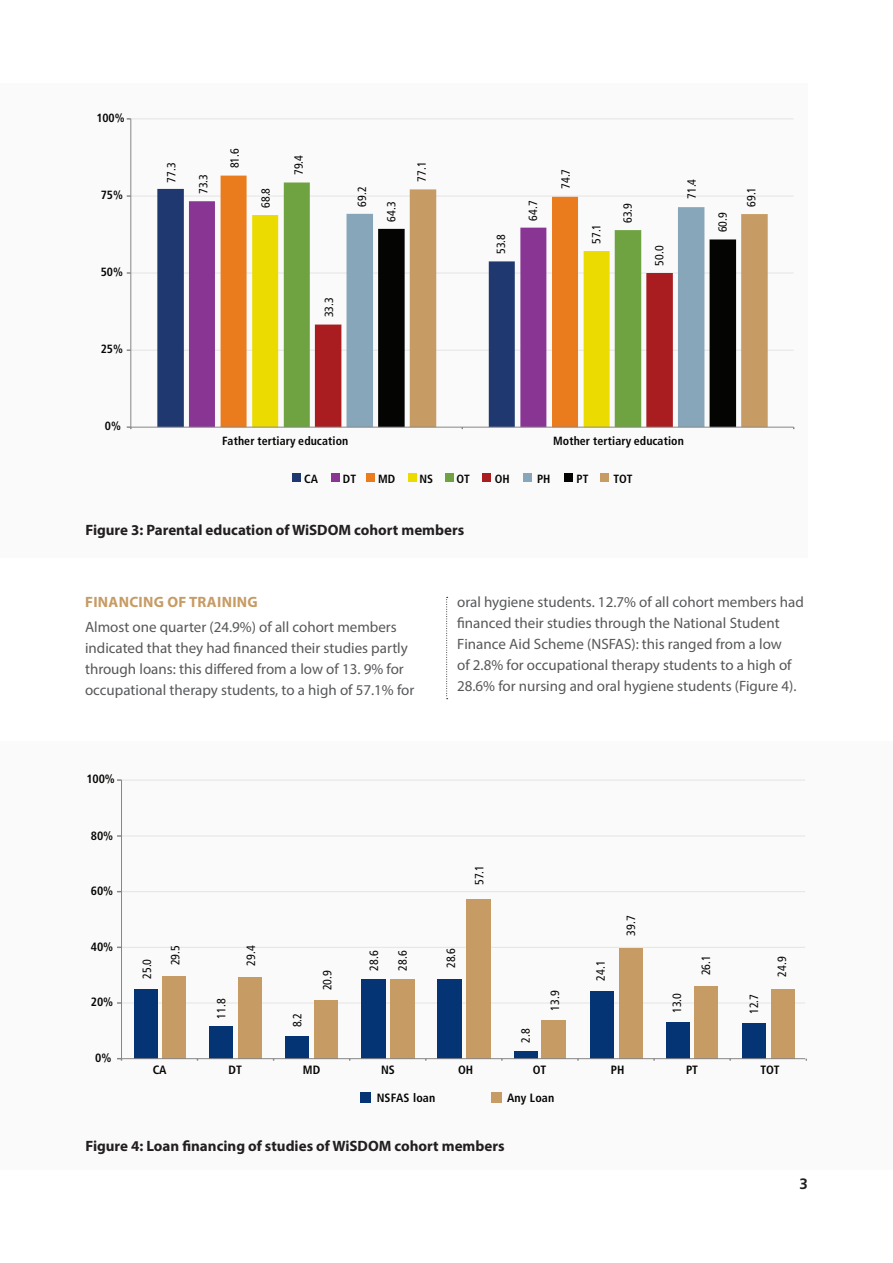
<style>
.page{position:relative;width:893px;height:1263px;background:#fff}
.page>*{position:absolute;margin:0;border:0;box-sizing:border-box;transform-origin:0 0}
.t1{font:15px/21px "Myriad Pro";color:#57585a}
.t2{font:700 15px "Myriad Pro";color:#231f20}
.t3{font:700 15px "Myriad Pro";letter-spacing:.02em;color:#c79b64}
.t4{font:700 15px "Frutiger LT Std";color:#231f20}
.t5{font:condensed 12px "Frutiger LT Std";letter-spacing:.005em;color:#050504}
.t6{font:700 condensed 12px "Frutiger LT Std";letter-spacing:-.005em;color:#050504}
.t7{font:700 condensed 11.85px "Frutiger LT Std";letter-spacing:.01em;color:#050504}
.t8{font:condensed 11.85px "Frutiger LT Std";letter-spacing:.005em;color:#050504}
</style>
<div class="page">
<div style="left:0;top:741px;width:893px;height:429px;background:#fafafa"></div>
<div style="left:0;top:84px;width:808px;height:474px;background:#fafafa"></div>
<hr style="left:0;top:298px;width:1px;height:476px;background:#d8d6d7">
<hr style="left:0;top:805px;width:1px;height:364px;background:#d8d6d7">
<svg style="left:446px;top:597px;width:2px;height:102px"></svg>
<div style="left:292px;top:473px;width:9px;height:9px;background:#1f3970"></div>
<div style="left:331px;top:473px;width:9px;height:9px;background:#893594"></div>
<div style="left:366px;top:473px;width:9px;height:9px;background:#ea7c1d"></div>
<div style="left:408px;top:473px;width:8px;height:9px;background:#ebdb01"></div>
<div style="left:445px;top:473px;width:9px;height:9px;background:#6fa341"></div>
<div style="left:482px;top:473px;width:9px;height:9px;background:#a91d21"></div>
<div style="left:524px;top:473px;width:8px;height:9px;background:#88a6b9"></div>
<div style="left:564px;top:473px;width:8px;height:9px;background:#040503"></div>
<div style="left:600px;top:473px;width:9px;height:9px;background:#c69c64"></div>
<hr style="left:131px;top:350px;width:663px;height:1px;background:#878686">
<hr style="left:131px;top:273px;width:663px;height:1px;background:#878686">
<hr style="left:131px;top:196px;width:663px;height:1px;background:#878686">
<hr style="left:131px;top:118px;width:663px;height:1px;background:#878686">
<svg style="left:157px;top:189px;width:64px;height:238px;fill:#1f3970"></svg>
<svg style="left:189px;top:201px;width:32px;height:226px;fill:#893594"></svg>
<svg style="left:221px;top:176px;width:63px;height:251px;fill:#ea7c1d"></svg>
<svg style="left:252px;top:215px;width:32px;height:212px;background:#ece02e"></svg>
<svg style="left:284px;top:182px;width:126px;height:245px;fill:#6fa341"></svg>
<svg style="left:315px;top:273px;width:31px;height:154px;fill:#a91d21"></svg>
<svg style="left:346px;top:207px;width:64px;height:220px;fill:#88a6b9"></svg>
<svg style="left:378px;top:229px;width:32px;height:198px;background:#2d2e2c"></svg>
<svg style="left:410px;top:189px;width:358px;height:238px"></svg>
<hr style="left:130px;top:119px;width:1px;height:308px;background:#878686">
<hr style="left:131px;top:427px;width:663px;height:1px;background:#878686">
<svg style="left:127px;top:426px;width:5px;height:3px"></svg>
<hr style="left:121px;top:780px;width:1px;height:279px;background:#878686">
<hr style="left:122px;top:1003px;width:683px;height:1px;background:#878686">
<hr style="left:122px;top:947px;width:683px;height:1px;background:#878686">
<hr style="left:122px;top:891px;width:683px;height:1px;background:#878686">
<hr style="left:122px;top:836px;width:683px;height:1px;background:#878686">
<hr style="left:122px;top:780px;width:683px;height:1px;background:#878686">
<div style="left:134px;top:989px;width:23px;height:70px;background:#053474"></div>
<div style="left:742px;top:1023px;width:24px;height:36px;background:#053474"></div>
<div style="left:771px;top:989px;width:23px;height:70px;background:#c69c64"></div>
<div style="left:666px;top:1022px;width:24px;height:37px;background:#053474"></div>
<div style="left:695px;top:986px;width:23px;height:73px;background:#c69c64"></div>
<div style="left:590px;top:991px;width:24px;height:68px;background:#053474"></div>
<div style="left:619px;top:948px;width:23px;height:111px;background:#c69c64"></div>
<div style="left:514px;top:1051px;width:23px;height:8px;background:#053474"></div>
<div style="left:542px;top:1020px;width:24px;height:39px;background:#c69c64"></div>
<div style="left:437px;top:979px;width:25px;height:80px;background:#053474"></div>
<div style="left:466px;top:899px;width:24px;height:160px;background:#c69c64"></div>
<div style="left:361px;top:979px;width:25px;height:80px;background:#053474"></div>
<div style="left:390px;top:979px;width:24px;height:80px;background:#c69c64"></div>
<div style="left:286px;top:1036px;width:23px;height:23px;background:#053474"></div>
<div style="left:314px;top:1000px;width:24px;height:59px;background:#c69c64"></div>
<div style="left:210px;top:1026px;width:23px;height:33px;background:#053474"></div>
<div style="left:238px;top:977px;width:24px;height:82px;background:#c69c64"></div>
<div style="left:162px;top:976px;width:24px;height:83px;background:#c69c64"></div>
<hr style="left:122px;top:1058px;width:683px;height:1px;background:#878686">
<div style="left:360px;top:1092px;width:10px;height:10px;background:#053474"></div>
<div style="left:492px;top:1092px;width:10px;height:10px;background:#c69c64"></div>
<p class="t7" style="left:96px;top:111px;width:30px">100%</p>
<p class="t7" style="left:101px;top:188px;width:24px">75%</p>
<p class="t7" style="left:101px;top:265px;width:24px">50%</p>
<p class="t7" style="left:101px;top:342px;width:24px">25%</p>
<p class="t8" style="left:164px;top:182px;width:22px;rotate:-90deg">77.3</p>
<p class="t8" style="left:197px;top:194px;width:22px;rotate:-90deg">73.3</p>
<p class="t8" style="left:228px;top:168px;width:22px;rotate:-90deg">81.6</p>
<p class="t8" style="left:259px;top:208px;width:22px;rotate:-90deg">68.8</p>
<p class="t8" style="left:292px;top:175px;width:22px;rotate:-90deg">79.4</p>
<p class="t8" style="left:322px;top:317px;width:22px;rotate:-90deg">33.3</p>
<p class="t8" style="left:415px;top:182px;width:22px;rotate:-90deg">77.1</p>
<p class="t8" style="left:559px;top:189px;width:22px;rotate:-90deg">74.7</p>
<p class="t8" style="left:355px;top:207px;width:22px;rotate:-90deg">69.2</p>
<p class="t8" style="left:685px;top:199px;width:22px;rotate:-90deg">71.4</p>
<p class="t8" style="left:385px;top:222px;width:22px;rotate:-90deg">64.3</p>
<p class="t8" style="left:526px;top:221px;width:22px;rotate:-90deg">64.7</p>
<p class="t8" style="left:621px;top:223px;width:22px;rotate:-90deg">63.9</p>
<p class="t8" style="left:494px;top:254px;width:22px;rotate:-90deg">53.8</p>
<p class="t8" style="left:589px;top:244px;width:22px;rotate:-90deg">57.1</p>
<p class="t8" style="left:652px;top:266px;width:22px;rotate:-90deg">50.0</p>
<p class="t8" style="left:716px;top:232px;width:22px;rotate:-90deg">60.9</p>
<p class="t8" style="left:745px;top:207px;width:22px;rotate:-90deg">69.1</p>
<p class="t7" style="left:105px;top:419px;width:18px">0%</p>
<p class="t7" style="left:222px;top:434px;width:128px">Father tertiary education</p>
<p class="t7" style="left:553px;top:434px;width:132px">Mother tertiary education</p>
<p class="t7" style="left:304px;top:471px;width:15px">CA</p>
<p class="t7" style="left:343px;top:471px;width:15px">DT</p>
<p class="t7" style="left:378px;top:471px;width:19px">MD</p>
<p class="t7" style="left:420px;top:471px;width:15px">NS</p>
<p class="t7" style="left:457px;top:471px;width:15px">OT</p>
<p class="t7" style="left:495px;top:471px;width:16px">OH</p>
<p class="t7" style="left:537px;top:471px;width:15px">PH</p>
<p class="t7" style="left:577px;top:471px;width:13px">PT</p>
<p class="t7" style="left:613px;top:471px;width:21px">TOT</p>
<p class="t2" style="left:85px;top:520px;width:380px">Figure 3: Parental education of WiSDOM cohort members</p>
<p class="t3" style="left:85px;top:592px;width:174px">FINANCING OF TRAINING</p>
<p class="t1" style="left:85px;top:617px;width:331px">Almost one quarter (24.9%) of all cohort members indicated that they had financed their studies partly through loans: this differed from a low of 13. 9% for occupational therapy students, to a high of 57.1% for</p>
<p class="t6" style="left:86px;top:772px;width:30px">100%</p>
<p class="t6" style="left:91px;top:828px;width:24px">80%</p>
<p class="t6" style="left:91px;top:883px;width:24px">60%</p>
<p class="t1" style="left:457px;top:591px;width:348px">oral hygiene students. 12.7% of all cohort members had financed their studies through the National Student Finance Aid Scheme (NSFAS): this ranged from a low<br>of 2.8% for occupational therapy students to a high of 28.6% for nursing and oral hygiene students (Figure 4).</p>
<p class="t5" style="left:472px;top:885px;width:22px;rotate:-90deg">57.1</p>
<p class="t5" style="left:624px;top:936px;width:22px;rotate:-90deg">39.7</p>
<p class="t6" style="left:91px;top:940px;width:24px">40%</p>
<p class="t6" style="left:91px;top:995px;width:24px">20%</p>
<p class="t6" style="left:95px;top:1050px;width:18px">0%</p>
<p class="t5" style="left:140px;top:979px;width:22px;rotate:-90deg">25.0</p>
<p class="t5" style="left:168px;top:965px;width:22px;rotate:-90deg">29.5</p>
<p class="t5" style="left:244px;top:966px;width:22px;rotate:-90deg">29.4</p>
<p class="t5" style="left:214px;top:1019px;width:22px;rotate:-90deg">11.8</p>
<p class="t5" style="left:290px;top:1027px;width:16px;rotate:-90deg">8.2</p>
<p class="t5" style="left:320px;top:990px;width:22px;rotate:-90deg">20.9</p>
<p class="t5" style="left:367px;top:970px;width:22px;rotate:-90deg">28.6</p>
<p class="t5" style="left:444px;top:968px;width:22px;rotate:-90deg">28.6</p>
<p class="t5" style="left:396px;top:970px;width:22px;rotate:-90deg">28.6</p>
<p class="t5" style="left:519px;top:1043px;width:16px;rotate:-90deg">2.8</p>
<p class="t5" style="left:548px;top:1011px;width:22px;rotate:-90deg">13.9</p>
<p class="t5" style="left:594px;top:981px;width:22px;rotate:-90deg">24.1</p>
<p class="t5" style="left:699px;top:975px;width:22px;rotate:-90deg">26.1</p>
<p class="t5" style="left:775px;top:977px;width:22px;rotate:-90deg">24.9</p>
<p class="t5" style="left:670px;top:1013px;width:22px;rotate:-90deg">13.0</p>
<p class="t5" style="left:747px;top:1014px;width:22px;rotate:-90deg">12.7</p>
<p class="t6" style="left:153px;top:1063px;width:15px">CA</p>
<p class="t6" style="left:229px;top:1063px;width:15px">DT</p>
<p class="t6" style="left:303px;top:1063px;width:19px">MD</p>
<p class="t6" style="left:381px;top:1063px;width:15px">NS</p>
<p class="t6" style="left:458px;top:1063px;width:17px">OH</p>
<p class="t6" style="left:533px;top:1063px;width:15px">OT</p>
<p class="t6" style="left:611px;top:1063px;width:15px">PH</p>
<p class="t6" style="left:686px;top:1063px;width:13px">PT</p>
<p class="t6" style="left:760px;top:1063px;width:21px">TOT</p>
<p class="t6" style="left:377px;top:1091px;width:60px">NSFAS loan</p>
<p class="t6" style="left:507px;top:1091px;width:49px">Any Loan</p>
<p class="t2" style="left:85px;top:1136px;width:421px">Figure 4: Loan financing of studies of WiSDOM cohort members</p>
<p class="t4" style="left:800px;top:1175px;width:10px">3</p>
</div>
